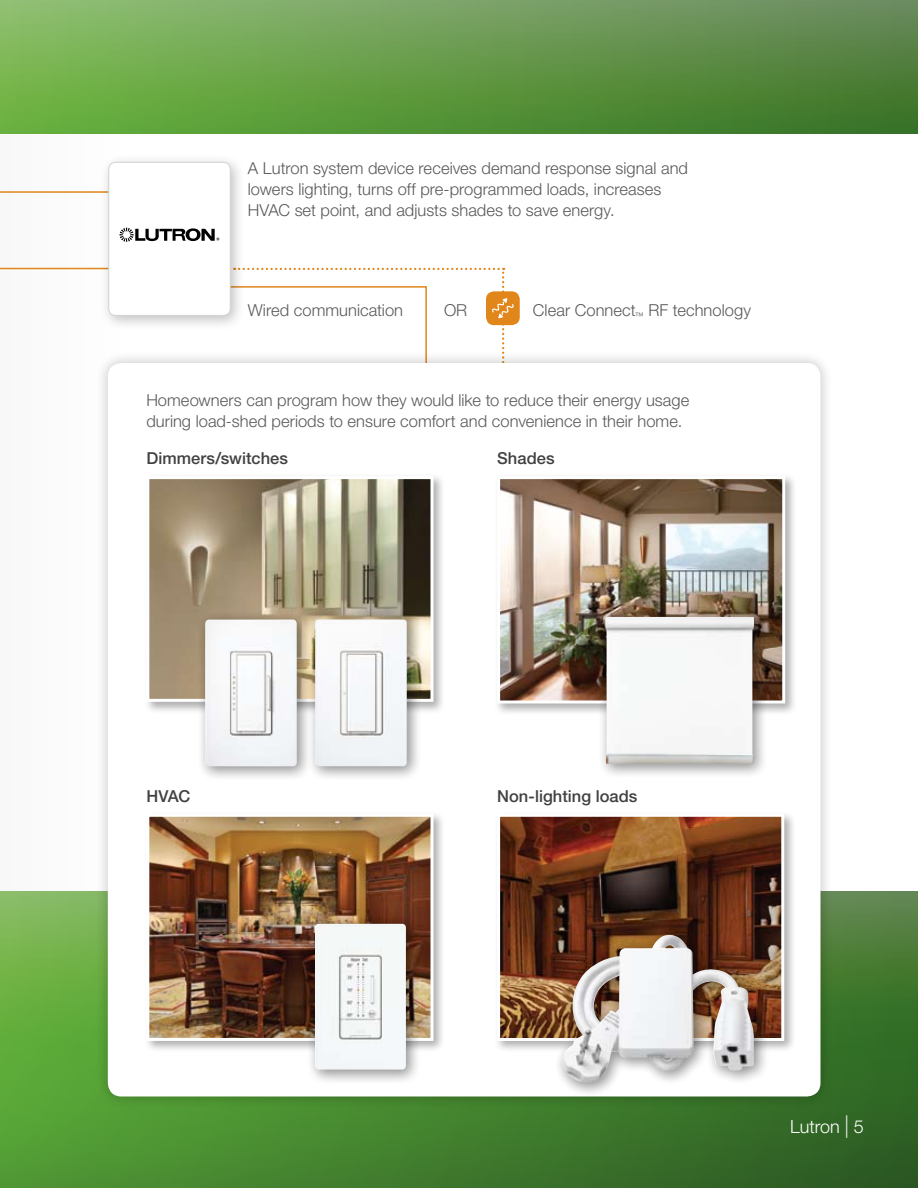
<style>
.page{position:relative;width:918px;height:1188px;background:#fff}
.page>*{position:absolute;margin:0;border:0;box-sizing:border-box;transform-origin:0 0}
.t1{font:300 18px "Helvetica Neue LT Std";color:#fff}
.t2{font:300 16.5px/21px "Helvetica Neue LT Std";color:#58595b}
.t3{font:500 16.5px "Helvetica Neue LT Std";color:#414142}
.s1{font-size:22.5px}
</style>
<div class="page">
<svg style="left:0;top:0;width:918px;height:134px;background:#659a4a"></svg>
<svg style="left:0;top:891px;width:918px;height:297px;background:#488532"></svg>
<div style="left:0;top:135px;width:120px;height:756px;background:#fafafa"></div>
<div style="left:486px;top:291px;width:34px;height:34px;background:#e0861a;border-radius:8px"></div>
<hr style="left:0;top:191px;width:133px;height:2px;background:#e0861a">
<svg style="left:246px;top:268px;width:269px;height:82px"></svg>
<svg style="left:0;top:267px;width:99px;height:3px"></svg>
<div style="left:95px;top:350px;width:737px;height:759px;background:#000;opacity:.25"></div>
<div style="left:108px;top:363px;width:712px;height:733px;background:#fff;border-radius:14px"></div>
<div style="left:143px;top:473px;width:303px;height:241px;background:#000;opacity:.32"></div>
<img style="left:150px;top:480px;width:280px;height:218px">
<div style="left:146px;top:476px;width:288px;height:226px;border:3px solid #fff"></div>
<div style="left:143px;top:811px;width:303px;height:242px;background:#000;opacity:.32"></div>
<img style="left:150px;top:818px;width:280px;height:219px">
<div style="left:146px;top:814px;width:288px;height:227px;border:3px solid #fff"></div>
<div style="left:494px;top:811px;width:302px;height:242px;background:#000;opacity:.32"></div>
<img style="left:501px;top:818px;width:279px;height:219px">
<div style="left:497px;top:814px;width:287px;height:227px;border:3px solid #fff"></div>
<div style="left:494px;top:473px;width:304px;height:243px;background:#000;opacity:.32"></div>
<img style="left:501px;top:480px;width:280px;height:220px">
<div style="left:497px;top:476px;width:288px;height:228px;border:3px solid #fff"></div>
<div style="left:99px;top:153px;width:147px;height:178px;background:#000;opacity:.25"></div>
<div style="left:109px;top:162px;width:121px;height:153px;background:#fff;border-radius:7px"></div>
<div style="left:108px;top:162px;width:123px;height:154px;border:1px solid #d1d3d4;border-radius:7px"></div>
<svg style="left:120px;top:228px;width:99px;height:14px"></svg>
<div style="left:196px;top:610px;width:116px;height:172px;background:#000;opacity:.25"></div>
<img style="left:205px;top:620px;width:92px;height:147px">
<div style="left:306px;top:610px;width:116px;height:170px;background:#000;opacity:.25"></div>
<img style="left:315px;top:619px;width:92px;height:148px">
<div style="left:305px;top:914px;width:115px;height:170px;background:#000;opacity:.25"></div>
<img style="left:315px;top:924px;width:91px;height:146px">
<div style="left:553px;top:925px;width:215px;height:171px;background:#000;opacity:.25"></div>
<img style="left:562px;top:935px;width:192px;height:148px">
<div style="left:596px;top:607px;width:173px;height:172px;background:#000;opacity:.25"></div>
<img style="left:605px;top:617px;width:149px;height:147px">
<p class="t2" style="left:248px;top:157px;width:442px">A Lutron system device receives demand response signal and lowers lighting, turns off pre-programmed loads, increases<br>HVAC set point, and adjusts shades to save energy.</p>
<p class="t2" style="left:248px;top:299px;width:157px">Wired communication</p>
<p class="t2" style="left:444px;top:299px;width:25px">OR</p>
<p class="t2" style="left:533px;top:299px;width:220px">Clear Connect<sub>™</sub> RF technology</p>
<p class="t2" style="left:146px;top:390px;width:544px">Homeowners can program how they would like to reduce their energy usage during load-shed periods to ensure comfort and convenience in their home.</p>
<p class="t3" style="left:146px;top:448px;width:143px">Dimmers/switches</p>
<p class="t3" style="left:497px;top:448px;width:59px">Shades</p>
<p class="t3" style="left:146px;top:786px;width:46px">HVAC</p>
<p class="t3" style="left:497px;top:786px;width:142px">Non-lighting loads</p>
<p class="t1" style="left:790px;top:1115px;width:75px">Lutron <span class="s1">|</span> 5</p>
</div>
